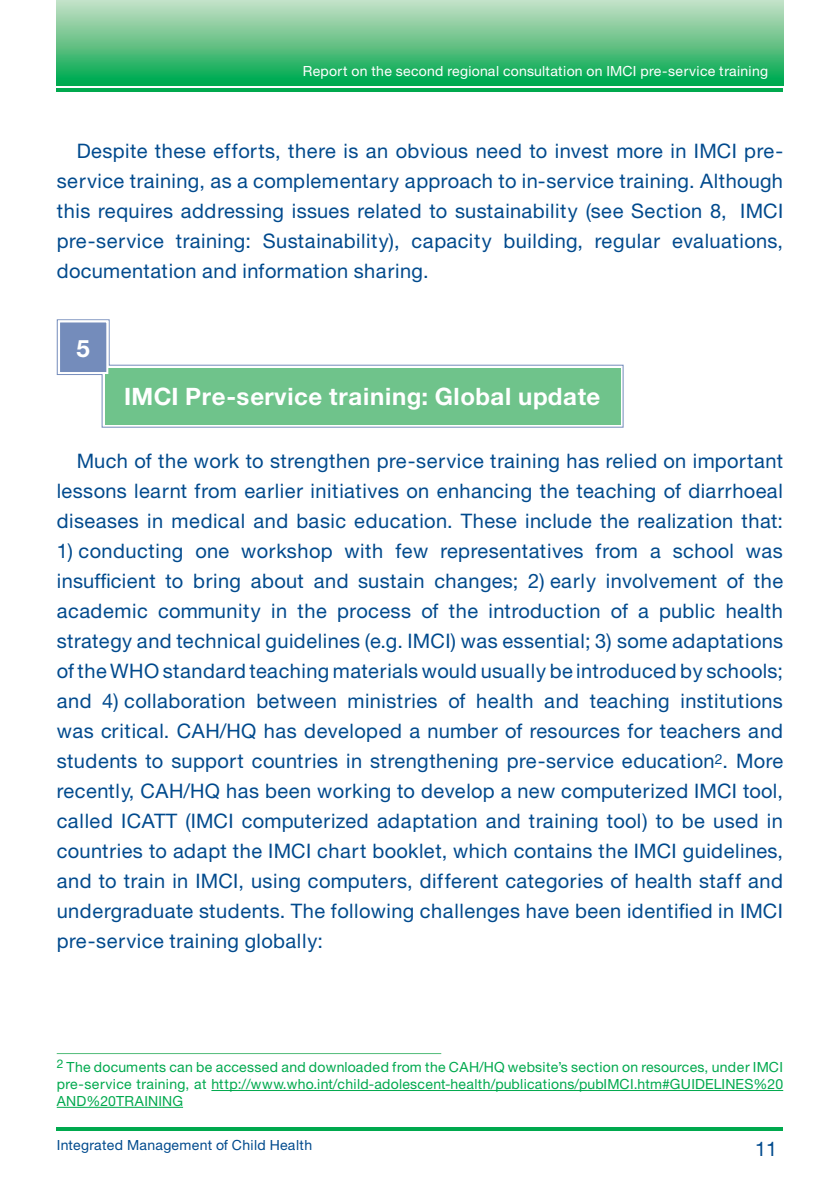
<style>
.page{position:relative;width:840px;height:1191px;background:#fff}
.page>*{position:absolute;margin:0;border:0;box-sizing:border-box;transform-origin:0 0}
.t1{font:700 24px "Helvetica Neue";letter-spacing:.02em;color:#fff}
.t2{font:20px/30px "Helvetica Neue";letter-spacing:.02em;color:#004a8d;text-align:justify}
.t3{font:14px/16.8px "Helvetica Neue";letter-spacing:.01em;color:#00a94e;text-align:justify}
.t4{font:14px "Helvetica Neue";letter-spacing:.02em;color:#fff}
.t5{font:14px "Helvetica Neue";letter-spacing:.02em;color:#004a8d}
</style>
<div class="page">
<hr style="left:57px;top:88px;width:725px;height:4px;background:#00a94e">
<div style="left:57px;top:0;width:725px;height:85px;background:linear-gradient(to bottom,#cde0c7,#00a74a)"></div>
<hr style="left:57px;top:1127px;width:725px;height:4px;background:#00a94e">
<svg style="left:56px;top:319px;width:567px;height:109px"></svg>
<div style="left:105px;top:368px;width:515px;height:56px;background:#6fc38b"></div>
<div style="left:59px;top:321px;width:48px;height:52px;background:#748cbb"></div>
<div style="left:58px;top:320px;width:50px;height:54px;border:2px solid #fff"></div>
<hr style="left:57px;top:1053px;width:384px;height:1px;background:#52bc7a">
<hr style="left:211px;top:1090px;width:571px;height:1px;background:#00a94e">
<hr style="left:57px;top:1107px;width:126px;height:1px;background:#00a94e">
<p class="t4" style="left:303px;top:63px;width:466px">Report on the second regional consultation on IMCI pre-service training</p>
<p class="t2" style="left:57px;top:135px;width:727px;text-indent:20px">Despite these efforts, there is an obvious need to invest more in IMCI pre&shy;service training, as a complementary approach to in-service training. Although this requires addressing issues related to sustainability (see Section 8, IMCI pre-service training: Sustainability), capacity building, regular evaluations, documentation and information sharing.</p>
<p class="t1" style="left:76px;top:333px;width:15px">5</p>
<p class="t1" style="left:124px;top:381px;width:477px">IMCI Pre-service training: Global update</p>
<p class="t2" style="left:57px;top:445px;width:727px;text-indent:20px">Much of the work to strengthen pre-service training has relied on important lessons learnt from earlier initiatives on enhancing the teaching of diarrhoeal diseases in medical and basic education. These include the realization that:</p>
<p class="t2" style="left:57px;top:535px;width:727px">1) conducting one workshop with few representatives from a school was insufficient to bring about and sustain changes; 2) early involvement of the academic community in the process of the introduction of a public health strategy and technical guidelines (e.g. IMCI) was essential; 3) some adaptations of the WHO standard teaching materials would usually be introduced by schools; and 4) collaboration between ministries of health and teaching institutions was critical. CAH/HQ has developed a number of resources for teachers and students to support countries in strengthening pre-service education<sup>2</sup>. More recently, CAH/HQ has been working to develop a new computerized IMCI tool, called ICATT (IMCI computerized adaptation and training tool) to be used in countries to adapt the IMCI chart booklet, which contains the IMCI guidelines, and to train in IMCI, using computers, different categories of health staff and undergraduate students. The following challenges have been identified in IMCI pre-service training globally:</p>
<p class="t3" style="left:57px;top:1058px;width:727px"><sup>2</sup> The documents can be accessed and downloaded from the CAH/HQ website’s section on resources, under IMCI pre-service training, at http://www.who.int/child-adolescent-health/publications/pubIMCI.htm#GUIDELINES%20<br>AND%20TRAINING</p>
<p class="t5" style="left:57px;top:1136px;width:257px">Integrated Management of Child Health</p>
<p class="t2" style="left:754px;top:1134px;width:24px">11</p>
</div>
